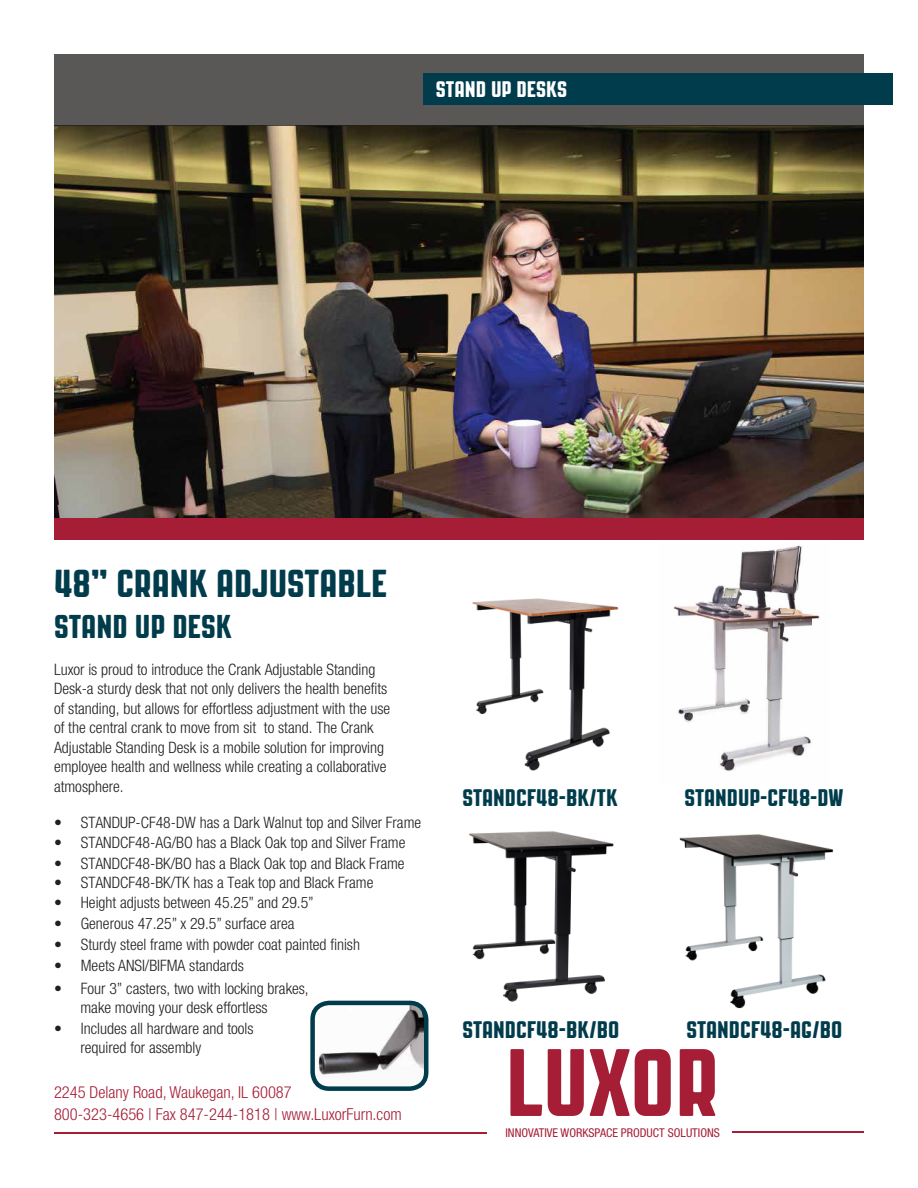
<style>
.page{position:relative;width:918px;height:1188px;background:#fff}
.page>*{position:absolute;margin:0;border:0;box-sizing:border-box;transform-origin:0 0}
.t1{font:39px "PAG Revolucion";color:#003c4b}
.t2{font:33px "PAG Revolucion";color:#003c4b}
.t3{font:24px "PAG Revolucion";color:#003c4b}
.t4{font:22.5px "PAG Revolucion";color:#fff}
.t5{font:300 condensed 16.5px/22.5px "Helvetica Neue";color:#a51e36}
.t6{font:300 condensed 15.75px/19.5px "Helvetica Neue";color:#231f20}
.t7{font:condensed 12.15px "Helvetica Neue";color:#a51e36}
</style>
<div class="page">
<img style="left:54px;top:125px;width:810px;height:393px">
<img style="left:659px;top:539px;width:171px;height:232px">
<div style="left:54px;top:54px;width:810px;height:71px;background:#5a5757"></div>
<div style="left:423px;top:73px;width:470px;height:31px;background:#003c4b"></div>
<hr style="left:54px;top:1133px;width:432px;height:1px;background:#a51e36">
<hr style="left:732px;top:1132px;width:132px;height:1px;background:#a51e36">
<svg style="left:510px;top:1049px;width:32px;height:67px"></svg>
<svg style="left:548px;top:1049px;width:36px;height:67px"></svg>
<svg style="left:590px;top:1049px;width:81px;height:67px"></svg>
<svg style="left:680px;top:1049px;width:36px;height:67px"></svg>
<img style="left:315px;top:1003px;width:111px;height:83px">
<div style="left:310px;top:1001px;width:118px;height:90px;border:4px solid #003c4b;border-radius:17px"></div>
<div style="left:54px;top:518px;width:810px;height:21px;background:#a51e36"></div>
<img style="left:679px;top:834px;width:155px;height:175px">
<img style="left:469px;top:831px;width:145px;height:171px">
<img style="left:472px;top:598px;width:147px;height:173px">
<h3 class="t4" style="left:436px;top:76px;width:133px">STAND UP DESKS</h3>
<h1 class="t1" style="left:54px;top:562px;width:334px">48” CRANK ADJUSTABLE</h1>
<h2 class="t2" style="left:54px;top:608px;width:179px">STAND UP DESK</h2>
<p class="t6" style="left:54px;top:659px;width:338px">Luxor is proud to introduce the Crank Adjustable Standing Desk-a sturdy desk that not only delivers the health benefits of standing, but allows for effortless adjustment with the use of the central crank to move from sit to stand. The Crank Adjustable Standing Desk is a mobile solution for improving employee health and wellness while creating a collaborative atmosphere.</p>
<p class="t6" style="left:54px;top:813px;width:369px">• STANDUP-CF48-DW has a Dark Walnut top and Silver Frame</p>
<p class="t6" style="left:54px;top:833px;width:353px">• STANDCF48-AG/BO has a Black Oak top and Silver Frame</p>
<p class="t6" style="left:54px;top:853px;width:352px">• STANDCF48-BK/BO has a Black Oak top and Black Frame</p>
<p class="t6" style="left:54px;top:873px;width:321px">• STANDCF48-BK/TK has a Teak top and Black Frame</p>
<p class="t6" style="left:54px;top:893px;width:261px">• Height adjusts between 45.25” and 29.5”</p>
<p class="t6" style="left:54px;top:914px;width:242px">• Generous 47.25” x 29.5” surface area</p>
<p class="t6" style="left:54px;top:935px;width:308px">• Sturdy steel frame with powder coat painted finish</p>
<p class="t6" style="left:54px;top:956px;width:192px">• Meets ANSI/BIFMA standards</p>
<p class="t6" style="left:81px;top:979px;width:230px;line-height:18.9px;text-indent:-26px">• Four 3” casters, two with locking brakes, make moving your desk effortless</p>
<p class="t6" style="left:81px;top:1019px;width:175px;line-height:18.9px;text-indent:-26px">• Includes all hardware and tools required for assembly</p>
<p class="t5" style="left:54px;top:1080px;width:349px">2245 Delany Road, Waukegan, IL 60087<br>800-323-4656 | Fax 847-244-1818 | www.LuxorFurn.com</p>
<h3 class="t3" style="left:462px;top:784px;width:157px">STANDCF48-BK/TK</h3>
<h3 class="t3" style="left:684px;top:785px;width:161px">STANDUP-CF48-DW</h3>
<h3 class="t3" style="left:462px;top:1016px;width:158px">STANDCF48-BK/BO</h3>
<h3 class="t3" style="left:686px;top:1016px;width:157px">STANDCF48-AG/BO</h3>
<p class="t7" style="left:506px;top:1126px;width:216px">INNOVATIVE WORKSPACE PRODUCT SOLUTIONS</p>
</div>
